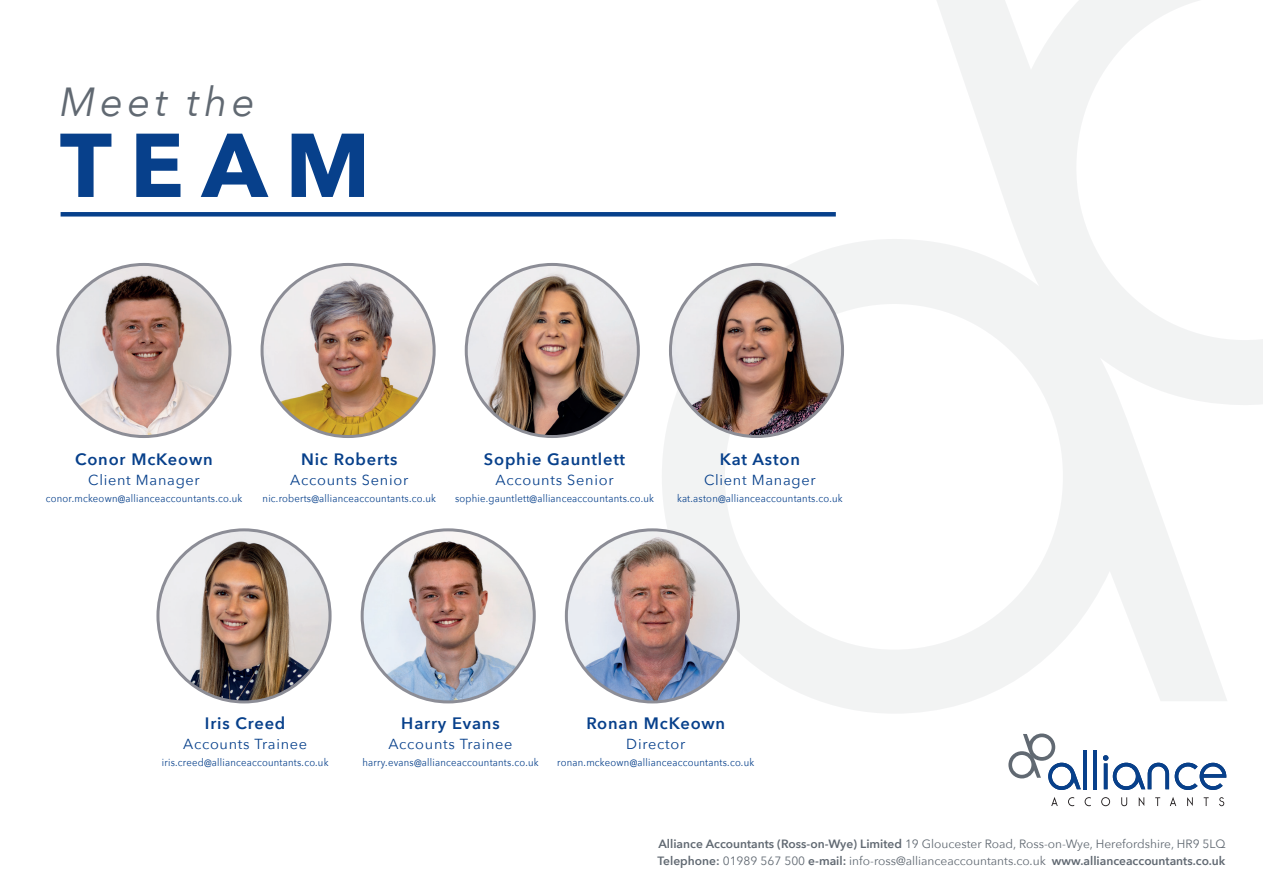
<style>
.page{position:relative;width:1263px;height:893px;background:#fff}
.page>*{position:absolute;margin:0;border:0;box-sizing:border-box;transform-origin:0 0}
.t1{font:700 89.4px "Avenir Next";color:#07408b}
.t2{font:italic 40.5px "Avenir Next";letter-spacing:.115em;color:#616972}
.t3{font:600 16.5px "Avenir Next";letter-spacing:.05em;color:#07408b}
.t4{font:14.55px "Avenir Next";letter-spacing:.05em;color:#07408b}
.t5{font:12px/16.5px "Avenir Next";color:#616972}
.t6{font:10.5px "Avenir Next";letter-spacing:.025em;color:#07408b;scale:.9 1}
.s1{font-weight:600}
</style>
<div class="page">
<svg style="left:662px;top:0;width:601px;height:713px"></svg>
<div style="left:61px;top:212px;width:775px;height:5px;background:#07408b"></div>
<hr style="left:1083px;top:750px;width:4px;height:39px;background:#07408b">
<hr style="left:1093px;top:750px;width:4px;height:39px;background:#07408b">
<svg style="left:1103px;top:755px;width:66px;height:35px"></svg>
<svg style="left:1175px;top:763px;width:51px;height:27px"></svg>
<svg style="left:1008px;top:733px;width:73px;height:57px"></svg>
<svg style="left:1051px;top:797px;width:7px;height:9px"></svg>
<svg style="left:1068px;top:797px;width:6px;height:9px"></svg>
<svg style="left:1084px;top:797px;width:7px;height:9px"></svg>
<svg style="left:1101px;top:797px;width:9px;height:9px"></svg>
<svg style="left:1121px;top:797px;width:6px;height:9px"></svg>
<svg style="left:1139px;top:797px;width:5px;height:9px"></svg>
<svg style="left:1155px;top:797px;width:5px;height:9px"></svg>
<svg style="left:1170px;top:797px;width:6px;height:9px"></svg>
<svg style="left:1187px;top:797px;width:6px;height:9px"></svg>
<svg style="left:1204px;top:797px;width:5px;height:9px"></svg>
<svg style="left:1219px;top:797px;width:5px;height:9px"></svg>
<img style="left:58px;top:264px;width:172px;height:172px;border-radius:86px">
<img style="left:262px;top:264px;width:172px;height:172px;border-radius:86px">
<img style="left:466px;top:264px;width:172px;height:172px;border-radius:86px">
<img style="left:670px;top:264px;width:172px;height:172px;border-radius:86px">
<img style="left:158px;top:530px;width:172px;height:172px;border-radius:86px">
<img style="left:362px;top:530px;width:172px;height:172px;border-radius:86px">
<img style="left:566px;top:530px;width:172px;height:172px;border-radius:86px">
<h2 class="t2" style="left:60px;top:68px;width:197px">Meet the</h2>
<h1 class="t1" style="left:60px;top:88px;width:312px">TEAM</h1>
<h3 class="t3" style="left:75px;top:445px;width:139px">Conor McKeown</h3>
<h3 class="t4" style="left:88px;top:467px;width:113px">Client Manager</h3>
<p class="t6" style="left:46px;top:489px;width:220px">conor.mckeown@allianceaccountants.co.uk</p>
<h3 class="t3" style="left:301px;top:445px;width:98px">Nic Roberts</h3>
<h3 class="t4" style="left:290px;top:467px;width:119px">Accounts Senior</h3>
<p class="t6" style="left:263px;top:489px;width:194px">nic.roberts@allianceaccountants.co.uk</p>
<h3 class="t3" style="left:484px;top:445px;width:143px">Sophie Gauntlett</h3>
<h3 class="t4" style="left:496px;top:467px;width:119px">Accounts Senior</h3>
<p class="t6" style="left:455px;top:489px;width:223px">sophie.gauntlett@allianceaccountants.co.uk</p>
<h3 class="t3" style="left:720px;top:445px;width:82px">Kat Aston</h3>
<h3 class="t4" style="left:704px;top:467px;width:113px">Client Manager</h3>
<p class="t6" style="left:677px;top:489px;width:185px">kat.aston@allianceaccountants.co.uk</p>
<h3 class="t3" style="left:205px;top:709px;width:82px">Iris Creed</h3>
<h3 class="t4" style="left:183px;top:731px;width:126px">Accounts Trainee</h3>
<p class="t6" style="left:162px;top:753px;width:187px">iris.creed@allianceaccountants.co.uk</p>
<h3 class="t3" style="left:401px;top:709px;width:100px">Harry Evans</h3>
<h3 class="t4" style="left:388px;top:731px;width:126px">Accounts Trainee</h3>
<p class="t6" style="left:362px;top:753px;width:197px">harry.evans@allianceaccountants.co.uk</p>
<h3 class="t3" style="left:586px;top:709px;width:140px">Ronan McKeown</h3>
<h3 class="t4" style="left:626px;top:731px;width:60px">Director</h3>
<p class="t6" style="left:557px;top:753px;width:220px">ronan.mckeown@allianceaccountants.co.uk</p>
<p class="t5" style="left:658px;top:835px;width:569px"><span class="s1">Alliance Accountants (Ross-on-Wye) Limited</span> 19 Gloucester Road, Ross-on-Wye, Herefordshire, HR9 5LQ<br><span class="s1">Telephone:</span> 01989 567 500 <span class="s1">e-mail:</span> info-ross@allianceaccountants.co.uk <span class="s1">www.allianceaccountants.co.uk</span></p>
</div>
